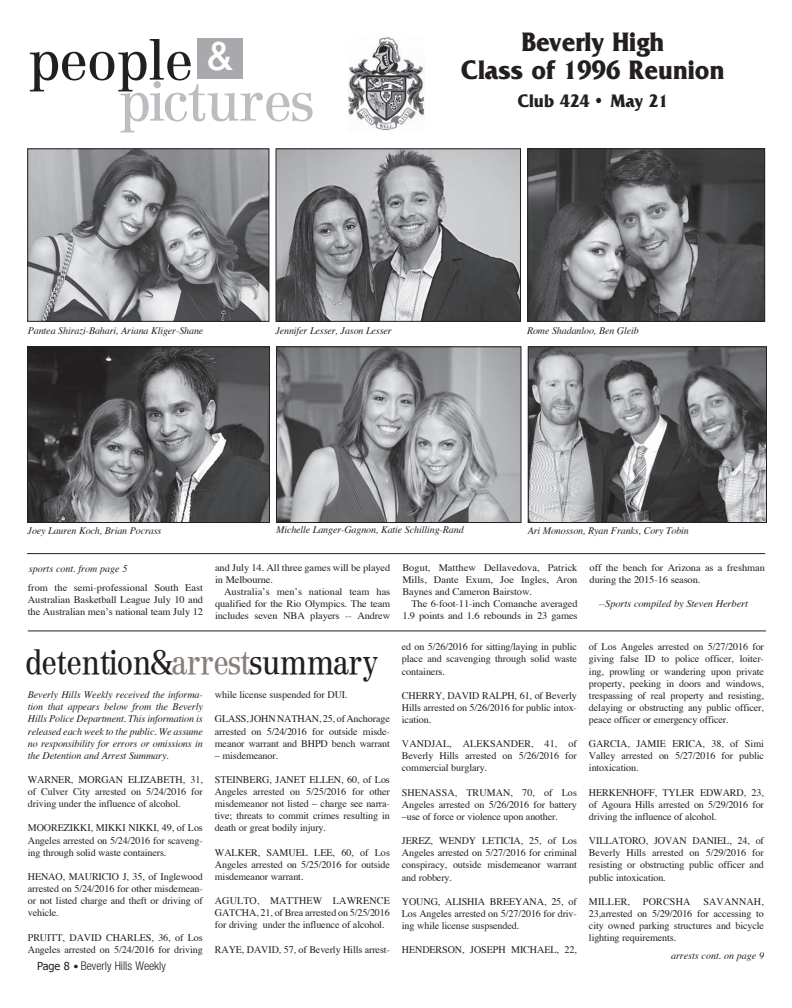
<style>
.page{position:relative;width:792px;height:1008px;background:#fff}
.page>*{position:absolute;margin:0;border:0;box-sizing:border-box;transform-origin:0 0}
.HEADINGS{font:54px "Century Reprise SSK";color:#bcbdc0}
.HEADINGS-2{font:54px "Century Reprise SSK";color:#231f20}
.t1{font:500 39px "Helvetica Neue";color:#fff}
.HEADINGS-3{font:33px "Century Reprise SSK";color:#231f20;scale:.89 1}
.t2{font:700 28px "Friz Quadrata";color:#231f20;scale:.91 1}
.t3{font:700 19px "Friz Quadrata";color:#231f20;scale:.91 1}
.t4{font:300 condensed 12px "Helvetica Neue";color:#231f20}
.BODY_2{font:10.1px/12.1px "Times";letter-spacing:-.01em;color:#231f20;text-align:justify}
.BODY_2-2{font:italic 10.1px/12.1px "Times";letter-spacing:-.01em;color:#231f20;text-align:justify}
.BODY_2-3{font:10.1px "Times";letter-spacing:.015em;color:#231f20}
.BODY_2-4{font:10px/12px "Times";letter-spacing:-.01em;color:#231f20;text-align:justify;scale:1.04 1}
.BODY_2-5{font:italic 10px "Times";letter-spacing:-.01em;color:#231f20}
.BODY_2-6{font:italic 10px "Times";letter-spacing:-.01em;color:#231f20;scale:1.04 1}
.s1{color:#867f7c}
.s2{font-family:"Tahoma";font-weight:400;font-stretch:normal;font-size:11px}
.s3{font-weight:900;font-size:10px}
</style>
<div class="page">
<img style="left:348px;top:37px;width:76px;height:93px">
<div style="left:197px;top:38px;width:45px;height:41px;background:#a8a9ad"></div>
<img style="left:29px;top:150px;width:238px;height:170px">
<div style="left:27px;top:148px;width:242px;height:174px;border:1px solid #231f20"></div>
<img style="left:529px;top:150px;width:234px;height:170px">
<div style="left:527px;top:148px;width:238px;height:174px;border:1px solid #231f20"></div>
<img style="left:278px;top:150px;width:241px;height:170px">
<div style="left:276px;top:148px;width:245px;height:174px;border:1px solid #231f20"></div>
<img style="left:29px;top:348px;width:239px;height:173px">
<div style="left:27px;top:346px;width:243px;height:177px;border:1px solid #231f20"></div>
<img style="left:530px;top:348px;width:235px;height:173px">
<div style="left:528px;top:346px;width:239px;height:177px;border:1px solid #231f20"></div>
<img style="left:278px;top:348px;width:242px;height:173px">
<div style="left:276px;top:346px;width:246px;height:177px;border:1px solid #231f20"></div>
<hr style="left:27px;top:553px;width:738px;height:1px;background:#231f20">
<hr style="left:28px;top:631px;width:738px;height:1px;background:#231f20">
<p class="HEADINGS-2" style="left:28px;top:28px;width:166px">people</p>
<p class="t1" style="left:207px;top:33px;width:27px">&amp;</p>
<p class="HEADINGS" style="left:119px;top:69px;width:196px">pictures</p>
<p class="t2" style="left:521px;top:26px;width:159px">Beverly High</p>
<p class="t2" style="left:461px;top:54px;width:291px">Class of 1996 Reunion</p>
<p class="t3" style="left:518px;top:90px;width:167px">Club 424 • May 21</p>
<p class="BODY_2-5" style="left:28px;top:324px;width:177px">Pantea Shirazi-Bahari, Ariana Kliger-Shane</p>
<p class="BODY_2-5" style="left:275px;top:324px;width:118px">Jennifer Lesser, Jason Lesser</p>
<p class="BODY_2-5" style="left:527px;top:324px;width:113px">Rome Shadanloo, Ben Gleib</p>
<p class="BODY_2-5" style="left:28px;top:524px;width:135px">Joey Lauren Koch, Brian Pocrass</p>
<p class="BODY_2-5" style="left:276px;top:523px;width:189px">Michelle Langer-Gagnon, Katie Schilling-Rand</p>
<p class="BODY_2-5" style="left:528px;top:524px;width:163px">Ari Monosson, Ryan Franks, Cory Tobin</p>
<p class="BODY_2-5" style="left:29px;top:563px;width:100px">sports cont. from page 5</p>
<p class="BODY_2-4" style="left:28px;top:582px;width:170px">from the semi-professional South East Australian Basketball League July 10 and the Australian men’s national team July 12</p>
<p class="BODY_2-4" style="left:215px;top:562px;width:170px">and July 14. All three games will be played in Melbourne.</p>
<p class="BODY_2-4" style="left:215px;top:586px;width:170px;text-indent:9px">Australia’s men’s national team has qualified for the Rio Olympics. The team includes seven NBA players -- Andrew</p>
<p class="HEADINGS-3" style="left:27px;top:643px;width:396px">detention&amp;<span class="s1">arrest</span>summary</p>
<p class="BODY_2-2" style="left:28px;top:689px;width:177px">Beverly Hills Weekly received the informa&shy;tion that appears below from the Beverly Hills Police Department. This information is released each week to the public. We assume no responsibility for errors or omissions in the Detention and Arrest Summary.</p>
<p class="BODY_2" style="left:28px;top:774px;width:177px">WARNER, MORGAN ELIZABETH, 31, of Culver City arrested on 5/24/2016 for driving under the influence of alcohol.</p>
<p class="BODY_2" style="left:28px;top:823px;width:177px">MOOREZIKKI, MIKKI NIKKI, 49, of Los Angeles arrested on 5/24/2016 for scaveng&shy;ing through solid waste containers.</p>
<p class="BODY_2" style="left:28px;top:871px;width:177px">HENAO, MAURICIO J, 35, of Inglewood arrested on 5/24/2016 for other misdemean&shy;or not listed charge and theft or driving of vehicle.</p>
<p class="BODY_2" style="left:28px;top:932px;width:177px">PRUITT, DAVID CHARLES, 36, of Los<br>Angeles arrested on 5/24/2016 for driving</p>
<p class="t4" style="left:37px;top:959px;width:130px"><span class="s2">Page 8</span> <span class="s3">•</span> Beverly Hills Weekly</p>
<p class="BODY_2" style="left:215px;top:689px;width:134px">while license suspended for DUI.</p>
<p class="BODY_2" style="left:215px;top:714px;width:177px">GLASS, JOHN NATHAN, 25, of Anchorage arrested on 5/24/2016 for outside misde&shy;meanor warrant and BHPD bench warrant</p>
<p class="BODY_2" style="left:215px;top:750px;width:65px">– misdemeanor.</p>
<p class="BODY_2" style="left:215px;top:774px;width:177px">STEINBERG, JANET ELLEN, 60, of Los Angeles arrested on 5/25/2016 for other misdemeanor not listed – charge see narra&shy;tive; threats to commit crimes resulting in death or great bodily injury.</p>
<p class="BODY_2" style="left:215px;top:847px;width:177px">WALKER, SAMUEL LEE, 60, of Los Angeles arrested on 5/25/2016 for outside misdemeanor warrant.</p>
<p class="BODY_2" style="left:215px;top:895px;width:177px">AGULTO, MATTHEW LAWRENCE GATCHA, 21, of Brea arrested on 5/25/2016 for driving under the influence of alcohol.</p>
<p class="BODY_2" style="left:215px;top:944px;width:177px">RAYE, DAVID, 57, of Beverly Hills arrest-</p>
<p class="BODY_2-4" style="left:402px;top:562px;width:170px">Bogut, Matthew Dellavedova, Patrick Mills, Dante Exum, Joe Ingles, Aron Baynes and Cameron Bairstow.</p>
<p class="BODY_2-4" style="left:402px;top:598px;width:170px;text-align:right">The 6-foot-11-inch Comanche averaged<br>1.9 points and 1.6 rebounds in 23 games</p>
<p class="BODY_2" style="left:402px;top:641px;width:177px">ed on 5/26/2016 for sitting/laying in public place and scavenging through solid waste containers.</p>
<p class="BODY_2" style="left:402px;top:690px;width:177px">CHERRY, DAVID RALPH, 61, of Beverly Hills arrested on 5/26/2016 for public intox&shy;ication.</p>
<p class="BODY_2" style="left:402px;top:738px;width:176px">VANDJAL, ALEKSANDER, 41, of Beverly Hills arrested on 5/26/2016 for commercial burglary.</p>
<p class="BODY_2" style="left:402px;top:787px;width:177px">SHENASSA, TRUMAN, 70, of Los Angeles arrested on 5/26/2016 for battery –use of force or violence upon another.</p>
<p class="BODY_2" style="left:402px;top:835px;width:177px">JEREZ, WENDY LETICIA, 25, of Los Angeles arrested on 5/27/2016 for criminal conspiracy, outside misdemeanor warrant and robbery.</p>
<p class="BODY_2" style="left:402px;top:896px;width:177px">YOUNG, ALISHIA BREEYANA, 25, of Los Angeles arrested on 5/27/2016 for driv&shy;ing while license suspsended.</p>
<p class="BODY_2" style="left:402px;top:944px;width:177px">HENDERSON, JOSEPH MICHAEL, 22,</p>
<p class="BODY_2-4" style="left:590px;top:562px;width:170px">off the bench for Arizona as a freshman during the 2015-16 season.</p>
<p class="BODY_2-6" style="left:599px;top:598px;width:145px">--Sports compiled by Steven Herbert</p>
<p class="BODY_2" style="left:589px;top:641px;width:177px">of Los Angeles arrested on 5/27/2016 for giving false ID to police officer, loiter&shy;ing, prowling or wandering upon private property, peeking in doors and windows, trespassing of real property and resisting, delaying or obstructing any public officer, peace officer or emergency officer.</p>
<p class="BODY_2" style="left:589px;top:738px;width:177px">GARCIA, JAMIE ERICA, 38, of Simi Valley arrested on 5/27/2016 for public intoxication.</p>
<p class="BODY_2" style="left:589px;top:787px;width:177px">HERKENHOFF, TYLER EDWARD, 23, of Agoura Hills arrested on 5/29/2016 for driving the influence of alcohol.</p>
<p class="BODY_2" style="left:589px;top:835px;width:177px">VILLATORO, JOVAN DANIEL, 24, of Beverly Hills arrested on 5/29/2016 for resisting or obstructing public officer and public intoxication.</p>
<p class="BODY_2" style="left:589px;top:896px;width:43px">MILLER,</p>
<p class="BODY_2-3" style="left:643px;top:895px;width:49px">PORCSHA</p>
<p class="BODY_2" style="left:589px;top:896px;width:177px;text-indent:114px">SAVANNAH, 23,arrested on 5/29/2016 for accessing to city owned parking structures and bicycle lighting requirements.</p>
<p class="BODY_2-5" style="left:671px;top:949px;width:94px">arrests cont. on page 9</p>
</div>
